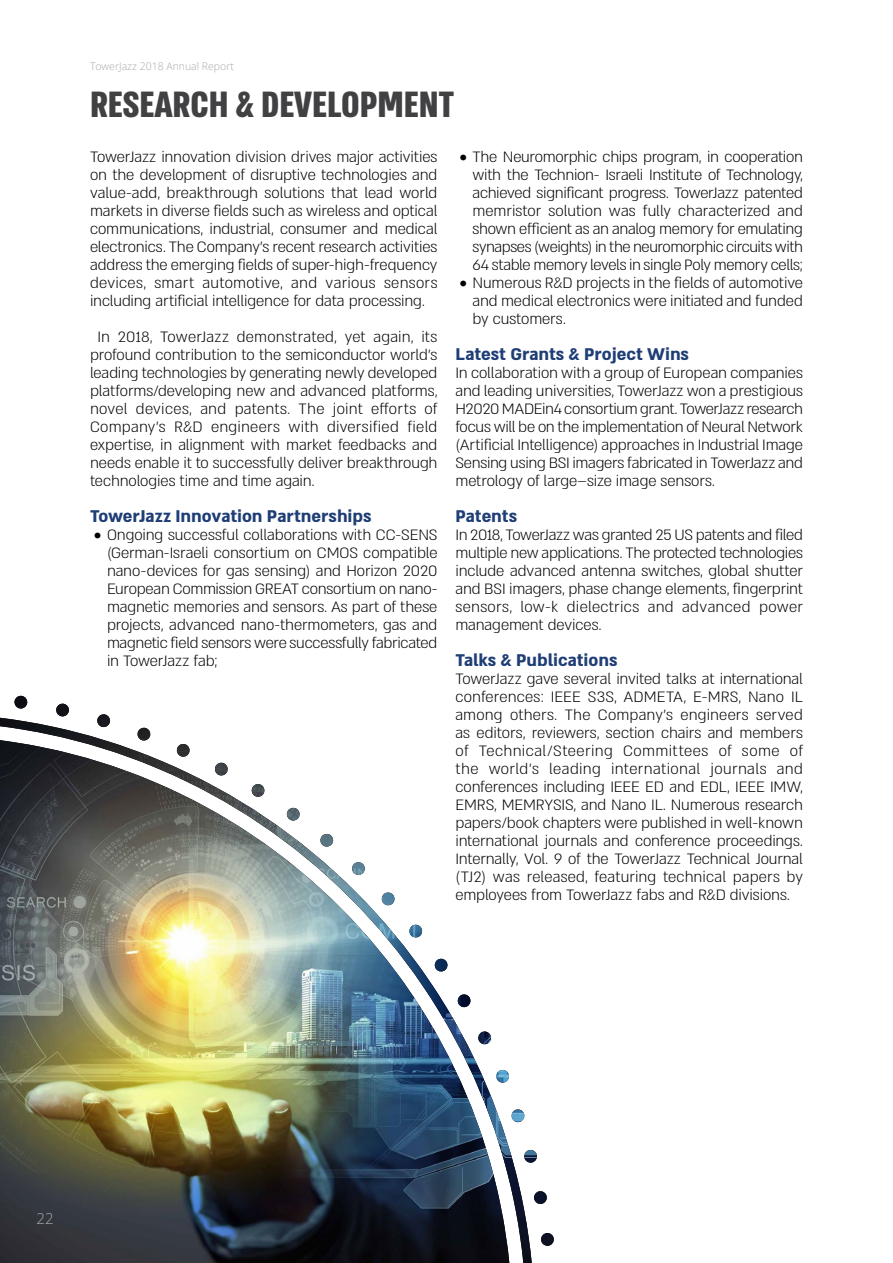
<style>
.page{position:relative;width:893px;height:1263px;background:#fff}
.page>*{position:absolute;margin:0;border:0;box-sizing:border-box;transform-origin:0 0}
.t1{font:700 42px "Almoni Tzar DL4.0 AAA";color:#414042}
.t2{font:700 19.5px "Almoni Neue DL4.0 AAA";letter-spacing:-.005em;color:#1f3e76}
.Text{font:300 17.25px/18px "Almoni Neue DL4.0 AAA";letter-spacing:-.01em;color:#000;text-align:justify}
.t3{font:300 15px "Open Sans";color:#a7a9ac}
.t4{font:300 10.5px "Open Sans";color:#a7a9ac}
</style>
<div class="page">
<img style="left:0;top:696px;width:532px;height:567px">
<p class="t4" style="left:90px;top:59px;width:145px">TowerJazz 2018 Annual Report</p>
<h3 class="t1" style="left:90px;top:71px;width:366px">RESEARCH &amp; DEVELOPMENT</h3>
<p class="Text" style="left:90px;top:148px;width:349px">TowerJazz innovation division drives major activities on the development of disruptive technologies and value-add, breakthrough solutions that lead world markets in diverse fields such as wireless and optical communications, industrial, consumer and medical electronics. The Company’s recent research activities address the emerging fields of super-high-frequency devices, smart automotive, and various sensors including artificial intelligence for data processing.</p>
<p class="Text" style="left:90px;top:328px;width:349px;text-indent:7px">In 2018, TowerJazz demonstrated, yet again, its profound contribution to the semiconductor world’s leading technologies by generating newly developed platforms/developing new and advanced platforms, novel devices, and patents. The joint efforts of Company’s R&amp;D engineers with diversified field expertise, in alignment with market feedbacks and needs enable it to successfully deliver breakthrough technologies time and time again.</p>
<h5 class="t2" style="left:90px;top:501px;width:283px">TowerJazz Innovation Partnerships</h5>
<p class="Text" style="left:107px;top:526px;width:332px;text-indent:-13px">• Ongoing successful collaborations with CC-SENS (German-Israeli consortium on CMOS compatible nano-devices for gas sensing) and Horizon 2020<br>European Commission GREAT consortium on nano&shy;magnetic memories and sensors. As part of these projects, advanced nano-thermometers, gas and magnetic field sensors were successfully fabricated in TowerJazz fab;</p>
<p class="Text" style="left:472px;top:148px;width:332px;text-indent:-13px">• The Neuromorphic chips program, in cooperation with the Technion- Israeli Institute of Technology, achieved significant progress. TowerJazz patented memristor solution was fully characterized and shown efficient as an analog memory for emulating synapses (weights) in the neuromorphic circuits with 64 stable memory levels in single Poly memory cells;</p>
<p class="Text" style="left:472px;top:274px;width:332px;text-indent:-13px">• Numerous R&amp;D projects in the fields of automotive and medical electronics were initiated and funded by customers.</p>
<h5 class="t2" style="left:455px;top:339px;width:235px">Latest Grants &amp; Project Wins</h5>
<p class="Text" style="left:455px;top:364px;width:349px">In collaboration with a group of European companies and leading universities, TowerJazz won a prestigious H2020 MADEin4 consortium grant. TowerJazz research focus will be on the implementation of Neural Network (Artificial Intelligence) approaches in Industrial Image Sensing using BSI imagers fabricated in TowerJazz and metrology of large–size image sensors.</p>
<h5 class="t2" style="left:455px;top:501px;width:63px">Patents</h5>
<p class="Text" style="left:455px;top:526px;width:349px">In 2018, TowerJazz was granted 25 US patents and filed multiple new applications. The protected technologies include advanced antenna switches, global shutter and BSI imagers, phase change elements, fingerprint sensors, low-k dielectrics and advanced power management devices.</p>
<h5 class="t2" style="left:455px;top:645px;width:163px">Talks &amp; Publications</h5>
<p class="Text" style="left:455px;top:670px;width:349px">TowerJazz gave several invited talks at international conferences: IEEE S3S, ADMETA, E-MRS, Nano IL among others. The Company’s engineers served as editors, reviewers, section chairs and members of Technical/Steering Committees of some of the world’s leading international journals and conferences including IEEE ED and EDL, IEEE IMW, EMRS, MEMRYSIS, and Nano IL. Numerous research papers/book chapters were published in well-known international journals and conference proceedings.<br>Internally, Vol. 9 of the TowerJazz Technical Journal (TJ2) was released, featuring technical papers by employees from TowerJazz fabs and R&amp;D divisions.</p>
<p class="t3" style="left:36px;top:1208px;width:19px">22</p>
</div>
